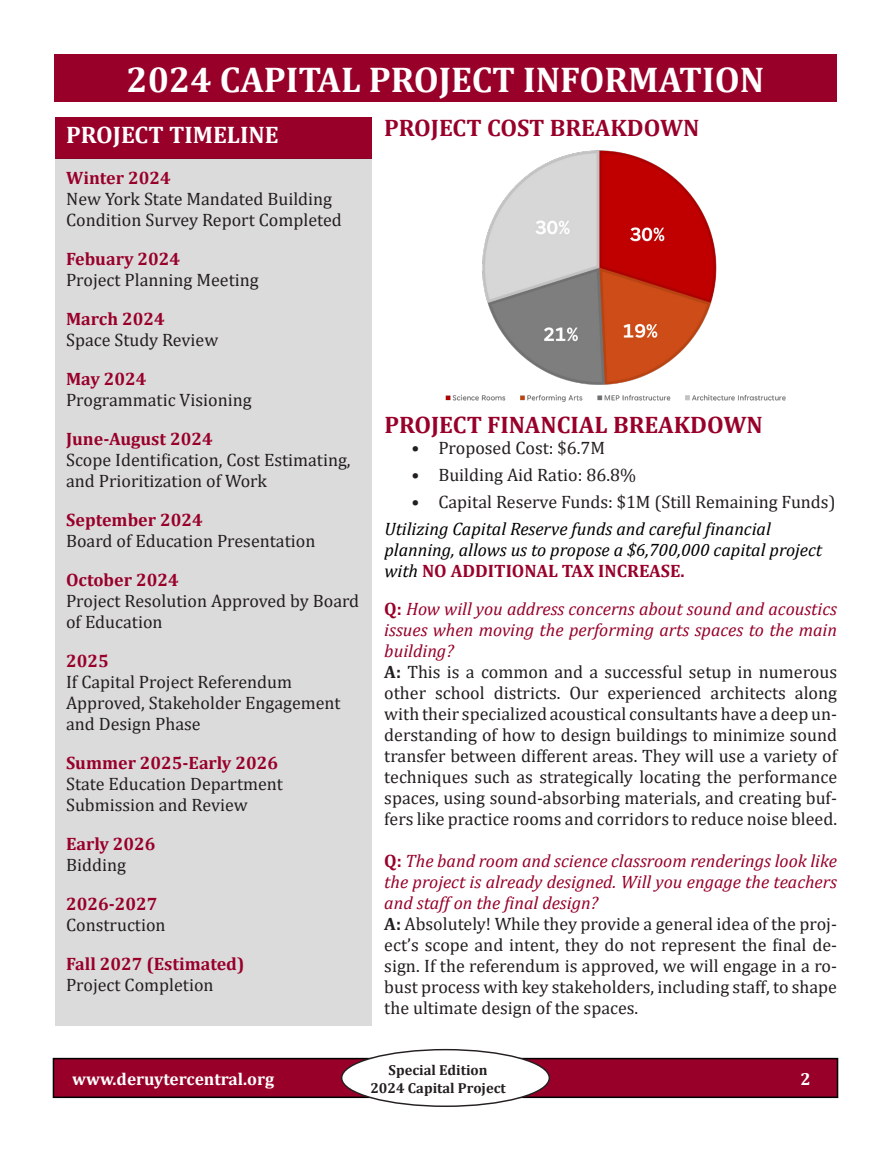
<style>
.page{position:relative;width:891px;height:1161px;background:#fff}
.page>*{position:absolute;margin:0;border:0;box-sizing:border-box;transform-origin:0 0}
.t1{font:700 36px "Cambria";color:#fff}
.t2{font:700 24px "Cambria";color:#98002a}
.t3{font:700 24px "Cambria";color:#fff}
.t4{font:18px/21px "Cambria";color:#231f20}
.t5{font:italic 18px/21px "Cambria";color:#98002a;text-align:justify}
.t6{font:700 18px "Cambria";color:#98002a}
.t7{font:italic 18px/21px "Cambria";color:#000}
.t8{font:700 17.4px "Cambria";color:#fff}
.t9{font:700 14.55px/17.4px "Cambria";color:#231f20;text-align:center}
.s1{font-weight:700;font-style:normal;color:#98002a}
.s2{font-weight:700;font-style:normal}
.s3{font-weight:700}
</style>
<div class="page">
<div style="left:53px;top:1059px;width:785px;height:38px;background:#98002a"></div>
<div style="left:53px;top:1058px;width:785px;height:40px;border:2px solid #000"></div>
<div style="left:342px;top:1050px;width:207px;height:56px;background:#fff;border-radius:50%"></div>
<div style="left:341px;top:1049px;width:209px;height:58px;border:1px solid #231f20;border-radius:50%"></div>
<div style="left:54px;top:54px;width:783px;height:48px;background:#98002a"></div>
<img style="left:445px;top:150px;width:341px;height:252px">
<div style="left:55px;top:117px;width:317px;height:41px;background:#98002a"></div>
<div style="left:55px;top:158px;width:317px;height:868px;background:#dcdbdc"></div>
<p class="t1" style="left:127px;top:54px;width:639px">2024 CAPITAL PROJECT INFORMATION</p>
<p class="t3" style="left:66px;top:118px;width:214px">PROJECT TIMELINE</p>
<p class="t2" style="left:384px;top:111px;width:317px">PROJECT COST BREAKDOWN</p>
<p class="t6" style="left:66px;top:165px;width:106px">Winter 2024</p>
<p class="t4" style="left:66px;top:188px;width:277px">New York State Mandated Building<br>Condition Survey Report Completed</p>
<p class="t6" style="left:66px;top:246px;width:116px">Febuary 2024</p>
<p class="t4" style="left:66px;top:269px;width:194px">Project Planning Meeting</p>
<p class="t6" style="left:66px;top:306px;width:100px">March 2024</p>
<p class="t4" style="left:66px;top:329px;width:154px">Space Study Review</p>
<p class="t6" style="left:66px;top:366px;width:82px">May 2024</p>
<p class="t4" style="left:66px;top:389px;width:187px">Programmatic Visioning</p>
<p class="t6" style="left:66px;top:426px;width:148px">June-August 2024</p>
<p class="t4" style="left:66px;top:449px;width:286px">Scope Identification, Cost Estimating, and Prioritization of Work</p>
<p class="t6" style="left:66px;top:507px;width:138px">September 2024</p>
<p class="t4" style="left:66px;top:530px;width:251px">Board of Education Presentation</p>
<p class="t6" style="left:66px;top:567px;width:114px">October 2024</p>
<p class="t4" style="left:66px;top:590px;width:295px">Project Resolution Approved by Board of Education</p>
<p class="t6" style="left:66px;top:648px;width:44px">2025</p>
<p class="t4" style="left:66px;top:671px;width:276px">If Capital Project Referendum<br>Approved, Stakeholder Engagement and Design Phase</p>
<p class="t6" style="left:66px;top:750px;width:214px">Summer 2025-Early 2026</p>
<p class="t4" style="left:66px;top:773px;width:218px">State Education Department<br>Submission and Review</p>
<p class="t6" style="left:66px;top:831px;width:91px">Early 2026</p>
<p class="t4" style="left:66px;top:854px;width:61px">Bidding</p>
<p class="t6" style="left:66px;top:891px;width:93px">2026-2027</p>
<p class="t4" style="left:66px;top:914px;width:101px">Construction</p>
<p class="t6" style="left:66px;top:951px;width:180px">Fall 2027 (Estimated)</p>
<p class="t4" style="left:66px;top:974px;width:149px">Project Completion</p>
<p class="t2" style="left:384px;top:408px;width:380px">PROJECT FINANCIAL BREAKDOWN</p>
<p class="t4" style="left:411px;top:438px;width:195px">• Proposed Cost: $6.7M</p>
<p class="t4" style="left:411px;top:465px;width:226px">• Building Aid Ratio: 86.8%</p>
<p class="t4" style="left:411px;top:492px;width:426px">• Capital Reserve Funds: $1M (Still Remaining Funds)</p>
<p class="t7" style="left:384px;top:518px;width:439px">Utilizing Capital Reserve funds and careful financial planning, allows us to propose a $6,700,000 capital project with <span class="s1">NO ADDITIONAL TAX INCREASE.</span></p>
<p class="t5" style="left:384px;top:598px;width:454px"><span class="s2">Q:</span> How will you address concerns about sound and acoustics issues when moving the performing arts spaces to the main building?</p>
<p class="t4" style="left:384px;top:661px;width:454px;text-align:justify"><span class="s3">A:</span> This is a common and a successful setup in numerous other school districts. Our experienced architects along with their specialized acoustical consultants have a deep un&shy;derstanding of how to design buildings to minimize sound transfer between different areas. They will use a variety of techniques such as strategically locating the performance spaces, using sound-absorbing materials, and creating buf&shy;fers like practice rooms and corridors to reduce noise bleed.</p>
<p class="t5" style="left:384px;top:850px;width:454px"><span class="s2">Q:</span> The band room and science classroom renderings look like the project is already designed. Will you engage the teachers and staff on the final design?</p>
<p class="t4" style="left:384px;top:913px;width:454px;text-align:justify"><span class="s3">A:</span> Absolutely! While they provide a general idea of the proj&shy;ect’s scope and intent, they do not represent the final de&shy;sign. If the referendum is approved, we will engage in a ro&shy;bust process with key stakeholders, including staff, to shape the ultimate design of the spaces.</p>
<p class="t9" style="left:370px;top:1061px;width:137px">Special Edition<br>2024 Capital Project</p>
<p class="t8" style="left:72px;top:1067px;width:203px">www.deruytercentral.org</p>
<p class="t8" style="left:800px;top:1067px;width:12px">2</p>
</div>
